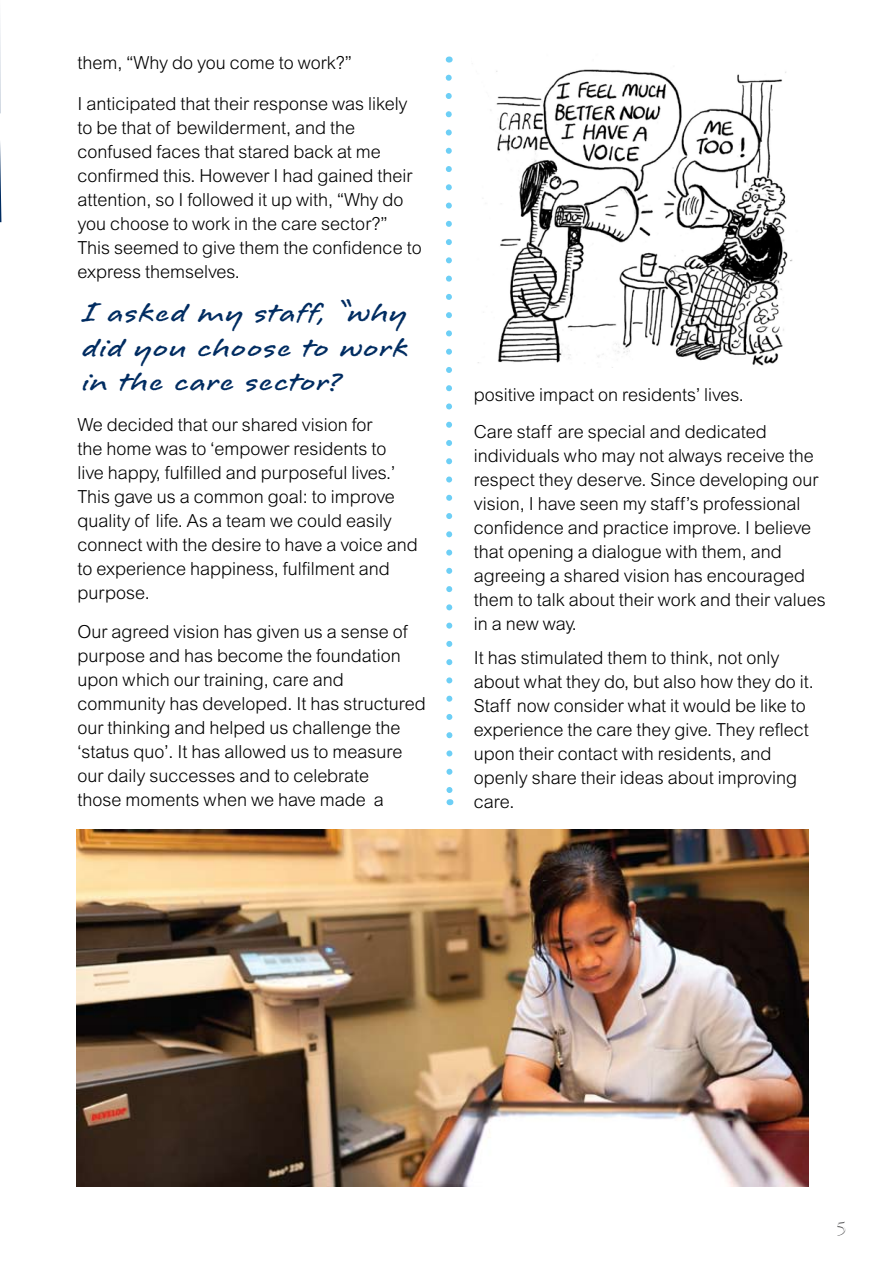
<style>
.page{position:relative;width:893px;height:1263px;background:#fff}
.page>*{position:absolute;margin:0;border:0;box-sizing:border-box;transform-origin:0 0}
.t1{font:700 36px/34.5px "Longhand";letter-spacing:.03em;color:#002c61;text-align:justify}
.t2{font:300 19.5px "Garamond IT Cby BT";color:#4d4d4f}
.t3{font:300 18px/24px "Arial";color:#000}
</style>
<div class="page">
<img style="left:77px;top:829px;width:732px;height:357px">
<hr style="left:0;top:0;width:1px;height:113px;background:#002c61">
<svg style="left:0;top:142px;width:1px;height:80px"></svg>
<svg style="left:445px;top:74px;width:9px;height:731px"></svg>
<img style="left:478px;top:69px;width:315px;height:299px">
<p class="t3" style="left:78px;top:51px;width:276px">them, “Why do you come to work?”</p>
<p class="t3" style="left:78px;top:92px;width:346px">I anticipated that their response was likely to be that of bewilderment, and the confused faces that stared back at me confirmed this. However I had gained their attention, so I followed it up with, “Why do you choose to work in the care sector?” This seemed to give them the confidence to express themselves.</p>
<h1 class="t1" style="left:82px;top:296px;width:328px">I asked my staff, “why did you choose to work in the care sector?</h1>
<p class="t3" style="left:78px;top:413px;width:342px">We decided that our shared vision for<br>the home was to ‘empower residents to<br>live happy, fulfilled and purposeful lives.’ This gave us a common goal: to improve quality of life. As a team we could easily connect with the desire to have a voice and to experience happiness, fulfilment and purpose.</p>
<p class="t3" style="left:78px;top:620px;width:350px">Our agreed vision has given us a sense of purpose and has become the foundation upon which our training, care and community has developed. It has structured our thinking and helped us challenge the ‘status quo’. It has allowed us to measure our daily successes and to celebrate<br>those moments when we have made a</p>
<p class="t3" style="left:474px;top:376px;width:294px;line-height:36.8px">positive impact on residents’ lives.<br>Care staff are special and dedicated</p>
<p class="t3" style="left:474px;top:443px;width:353px">individuals who may not always receive the respect they deserve. Since developing our vision, I have seen my staff’s professional confidence and practice improve. I believe that opening a dialogue with them, and agreeing a shared vision has encouraged them to talk about their work and their values in a new way.</p>
<p class="t3" style="left:474px;top:646px;width:342px">It has stimulated them to think, not only about what they do, but also how they do it.<br>Staff now consider what it would be like to experience the care they give. They reflect upon their contact with residents, and openly share their ideas about improving care.</p>
<p class="t2" style="left:836px;top:1216px;width:11px">5</p>
</div>
